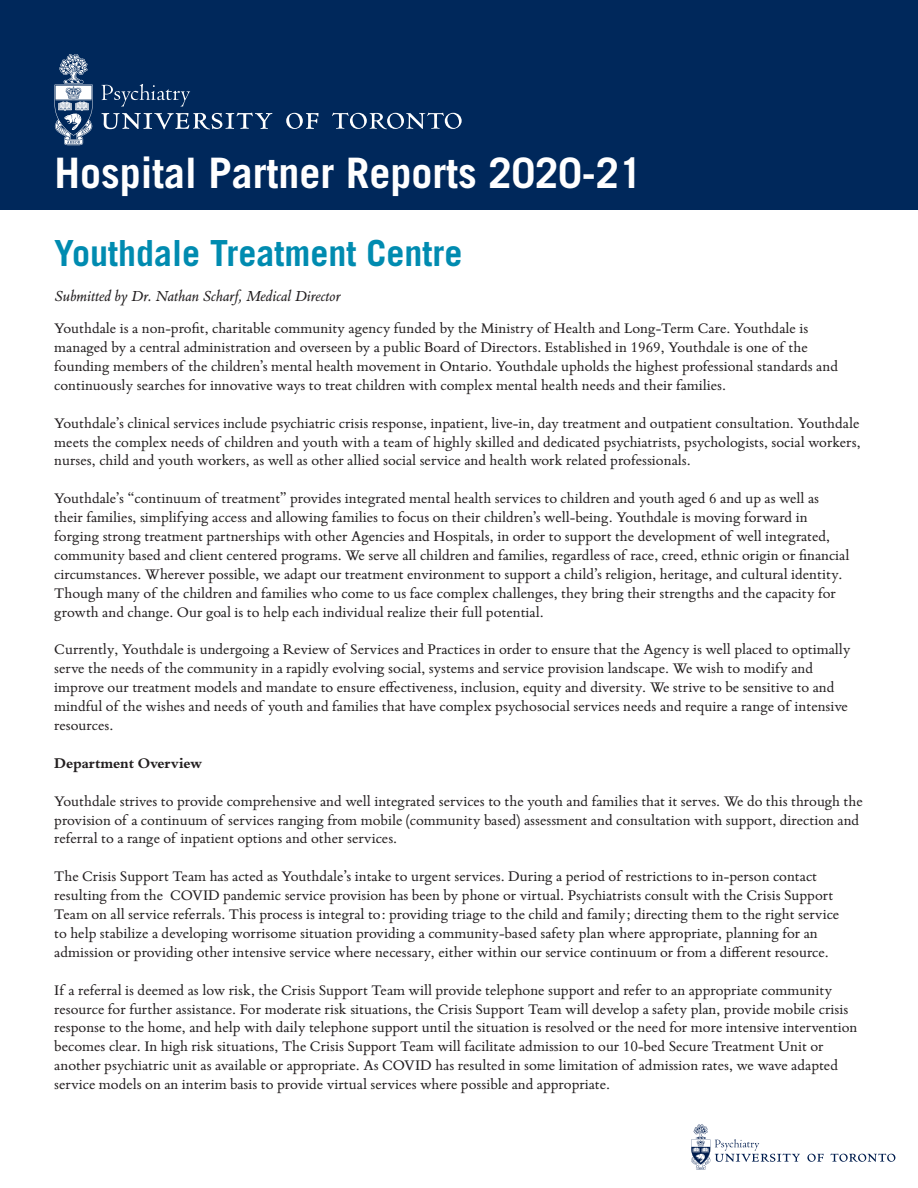
<style>
.page{position:relative;width:918px;height:1188px;background:#fff}
.page>*{position:absolute;margin:0;border:0;box-sizing:border-box;transform-origin:0 0}
.t1{font:700 42px "Trade Gothic LT Std";color:#fff}
.t2{font:700 36px "Trade Gothic LT Std";color:#008bb0}
.t3{font:italic 16.5px "Bembo Book MT Std";color:#231f20}
.t4{font:15.75px/18.9px "Bembo Book MT Std";color:#231f20}
.t5{font:700 15.75px "Bembo Book MT Std";color:#231f20}
</style>
<div class="page">
<div style="left:0;top:0;width:918px;height:210px;background:#00285b"></div>
<svg style="left:101px;top:84px;width:89px;height:22px"></svg>
<svg style="left:332px;top:113px;width:130px;height:16px"></svg>
<svg style="left:102px;top:113px;width:170px;height:16px"></svg>
<svg style="left:286px;top:113px;width:33px;height:16px"></svg>
<svg style="left:55px;top:54px;width:38px;height:91px"></svg>
<svg style="left:691px;top:1124px;width:204px;height:46px"></svg>
<p class="t1" style="left:54px;top:147px;width:590px">Hospital Partner Reports 2020-21</p>
<p class="t2" style="left:54px;top:231px;width:410px">Youthdale Treatment Centre</p>
<p class="t3" style="left:54px;top:285px;width:288px">Submitted by Dr. Nathan Scharf, Medical Director</p>
<p class="t4" style="left:54px;top:318px;width:785px">Youthdale is a non-profit, charitable community agency funded by the Ministry of Health and Long-Term Care. Youthdale is managed by a central administration and overseen by a public Board of Directors. Established in 1969, Youthdale is one of the founding members of the children’s mental health movement in Ontario. Youthdale upholds the highest professional standards and continuously searches for innovative ways to treat children with complex mental health needs and their families.</p>
<p class="t4" style="left:54px;top:413px;width:808px;text-align:justify">Youthdale’s clinical services include psychiatric crisis response, inpatient, live-in, day treatment and outpatient consultation. Youthdale meets the complex needs of children and youth with a team of highly skilled and dedicated psychiatrists, psychologists, social workers, nurses, child and youth workers, as well as other allied social service and health work related professionals.</p>
<p class="t4" style="left:54px;top:488px;width:797px">Youthdale’s “continuum of treatment” provides integrated mental health services to children and youth aged 6 and up as well as their families, simplifying access and allowing families to focus on their children’s well-being. Youthdale is moving forward in forging strong treatment partnerships with other Agencies and Hospitals, in order to support the development of well integrated, community based and client centered programs. We serve all children and families, regardless of race, creed, ethnic origin or financial circumstances. Wherever possible, we adapt our treatment environment to support a child’s religion, heritage, and cultural identity.<br>Though many of the children and families who come to us face complex challenges, they bring their strengths and the capacity for growth and change. Our goal is to help each individual realize their full potential.</p>
<p class="t4" style="left:54px;top:639px;width:798px">Currently, Youthdale is undergoing a Review of Services and Practices in order to ensure that the Agency is well placed to optimally serve the needs of the community in a rapidly evolving social, systems and service provision landscape. We wish to modify and improve our treatment models and mandate to ensure effectiveness, inclusion, equity and diversity. We strive to be sensitive to and mindful of the wishes and needs of youth and families that have complex psychosocial services needs and require a range of intensive resources.</p>
<p class="t5" style="left:54px;top:752px;width:150px">Department Overview</p>
<p class="t4" style="left:54px;top:791px;width:810px">Youthdale strives to provide comprehensive and well integrated services to the youth and families that it serves. We do this through the provision of a continuum of services ranging from mobile (community based) assessment and consultation with support, direction and referral to a range of inpatient options and other services.</p>
<p class="t4" style="left:54px;top:866px;width:787px">The Crisis Support Team has acted as Youthdale’s intake to urgent services. During a period of restrictions to in-person contact resulting from the COVID pandemic service provision has been by phone or virtual. Psychiatrists consult with the Crisis Support Team on all service referrals. This process is integral to: providing triage to the child and family; directing them to the right service to help stabilize a developing worrisome situation providing a community-based safety plan where appropriate, planning for an admission or providing other intensive service where necessary, either within our service continuum or from a different resource.</p>
<p class="t4" style="left:54px;top:980px;width:805px">If a referral is deemed as low risk, the Crisis Support Team will provide telephone support and refer to an appropriate community resource for further assistance. For moderate risk situations, the Crisis Support Team will develop a safety plan, provide mobile crisis response to the home, and help with daily telephone support until the situation is resolved or the need for more intensive intervention becomes clear. In high risk situations, The Crisis Support Team will facilitate admission to our 10-bed Secure Treatment Unit or another psychiatric unit as available or appropriate. As COVID has resulted in some limitation of admission rates, we wave adapted service models on an interim basis to provide virtual services where possible and appropriate.</p>
</div>
